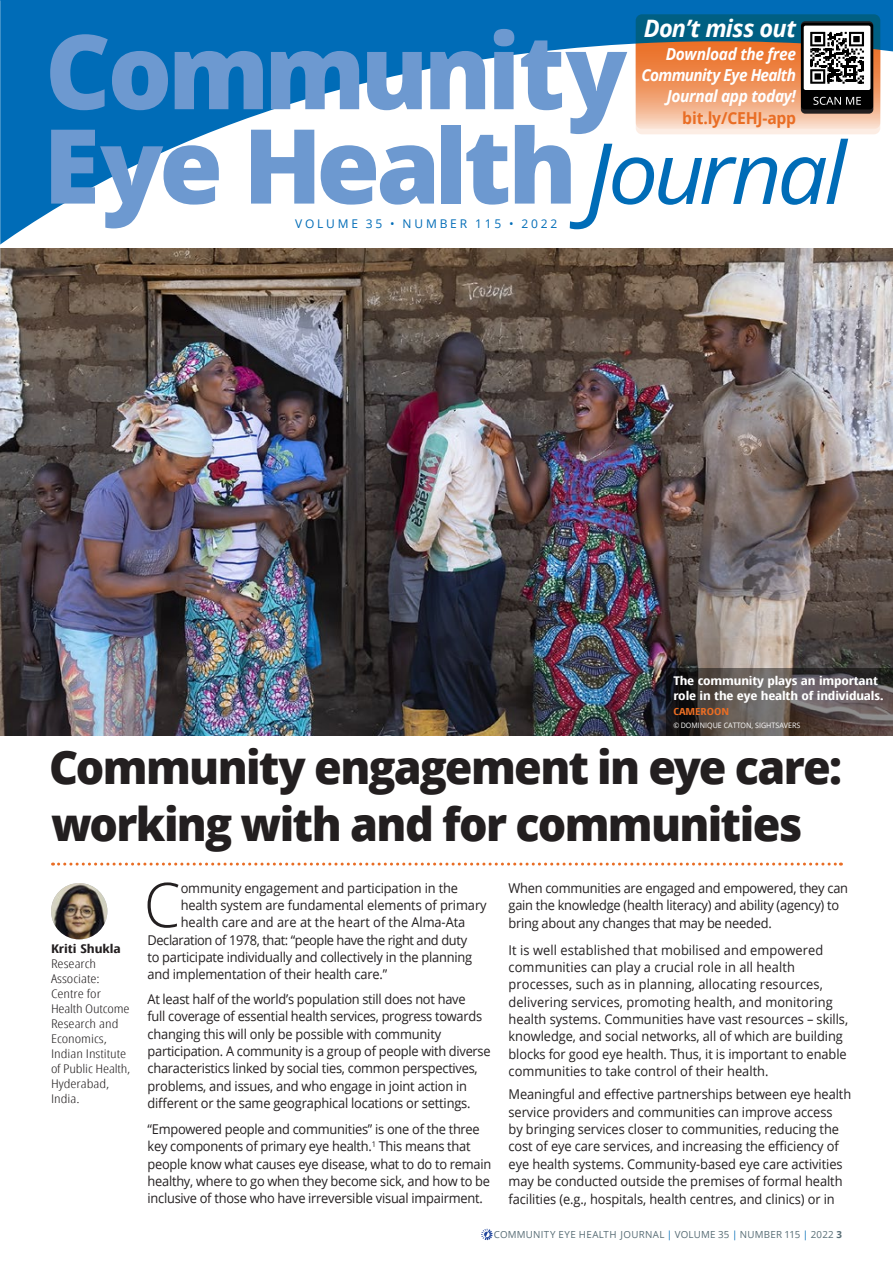
<style>
.page{position:relative;width:893px;height:1263px;background:#fff}
.page>*{position:absolute;margin:0;border:0;box-sizing:border-box;transform-origin:0 0}
.t1{font:800 103.5px "Open Sans";letter-spacing:-.04em;color:#6d99d0}
.t2{font:italic 85.95px "Open Sans";letter-spacing:-.055em;color:#006cb7;scale:1.04 1}
.t3{font:300 61.8px "Open Sans";color:#231f20;scale:.95 1}
.t4{font:800 46.35px/57px "Open Sans";letter-spacing:-.04em;color:#231f20}
.t5{font:italic 700 24px "Open Sans";letter-spacing:-.035em;color:#fff}
.t6{font:italic 700 16.5px/21px "Open Sans";letter-spacing:-.02em;color:#fff;text-align:right;scale:.94 1}
.t7{font:700 16.5px "Open Sans";letter-spacing:-.01em;color:#e96d24;scale:.95 1}
.t8{font:13.5px/17.4px "Open Sans";letter-spacing:-.01em;color:#231f20;scale:.95 1}
.t9{font:13.5px "Open Sans";letter-spacing:-.03em;color:#231f20;scale:.95 1}
.t10{font:300 12px/15px "Open Sans Condensed";color:#231f20;scale:1.3 1}
.t11{font:700 12px/15px "Open Sans Condensed";letter-spacing:-.01em;color:#fff;scale:1.26 1}
.t12{font:12px "Open Sans";letter-spacing:.235em;color:#006cb7}
.t13{font:700 12px "Open Sans Condensed";color:#231f20;scale:1.3 1}
.t14{font:9.75px "Open Sans";letter-spacing:.025em;color:#586d75}
.t15{font:700 9.75px "Open Sans Condensed";color:#e96d24;scale:1.26 1}
.t16{font:7.5px "Open Sans";color:#fff;scale:.95 1}
.s1{font-size:94.95px}
.s2{color:#006cb7}
.s3{font-weight:700}
</style>
<div class="page">
<svg style="left:0;top:0;width:893px;height:249px"></svg>
<svg style="left:636px;top:14px;width:244px;height:120px;background:#b79378"></svg>
<div style="left:801px;top:21px;width:72px;height:93px;background:linear-gradient(to right,#1a1718,#1b1819);border-radius:4px"></div>
<svg style="left:801px;top:23px;width:72px;height:86px"></svg>
<svg style="left:481px;top:1229px;width:11px;height:11px"></svg>
<svg style="left:53px;top:862px;width:788px;height:3px"></svg>
<img style="left:0;top:249px;width:893px;height:487px">
<svg style="left:666px;top:668px;width:227px;height:68px;background:#544c4a"></svg>
<img style="left:51px;top:883px;width:56px;height:56px;border-radius:28px">
<h3 class="t5" style="left:644px;top:11px;width:154px">Don’t miss out</h3>
<p class="t6" style="left:641px;top:43px;width:166px">Download the free<br>Community Eye Health<br>Journal app today!</p>
<p class="t7" style="left:682px;top:106px;width:121px">bit.ly/CEHJ-app</p>
<h1 class="t1" style="left:45px;top:-7px;width:584px">Community</h1>
<h2 class="t2" style="left:585px;top:114px;width:253px"><span class="s1">J</span>ournal</h2>
<h1 class="t1" style="left:43px;top:87px;width:536px">Eye Health</h1>
<p class="t12" style="left:295px;top:215px;width:264px">VOLUME 35 • NUMBER 115 • 2022</p>
<p class="t11" style="left:673px;top:672px;width:169px">The community plays an important role in the eye health of individuals.</p>
<p class="t15" style="left:673px;top:704px;width:46px">CAMEROON</p>
<p class="t16" style="left:673px;top:720px;width:135px">© DOMINIQUE CATTON, SIGHTSAVERS</p>
<h3 class="t4" style="left:49px;top:736px;width:794px">Community engagement in eye care: working with and for communities</h3>
<h3 class="t3" style="left:144px;top:862px;width:40px">C</h3>
<p class="t8" style="left:181px;top:879px;width:294px">ommunity engagement and participation in the</p>
<p class="t8" style="left:509px;top:879px;width:359px">When communities are engaged and empowered, they can gain the knowledge (health literacy) and ability (agency) to bring about any changes that may be needed.</p>
<p class="t8" style="left:509px;top:940px;width:359px">It is well established that mobilised and empowered communities can play a crucial role in all health processes, such as in planning, allocating resources, delivering services, promoting health, and monitoring health systems. Communities have vast resources – skills, knowledge, and social networks, all of which are building blocks for good eye health. Thus, it is important to enable communities to take control of their health.</p>
<p class="t8" style="left:509px;top:1085px;width:362px">Meaningful and effective partnerships between eye health service providers and communities can improve access<br>by bringing services closer to communities, reducing the cost of eye care services, and increasing the efficiency of eye health systems. Community-based eye care activities may be conducted outside the premises of formal health facilities (e.g., hospitals, health centres, and clinics) or in</p>
<p class="t8" style="left:181px;top:896px;width:324px">health system are fundamental elements of primary</p>
<p class="t8" style="left:181px;top:913px;width:301px">health care and are at the heart of the Alma-Ata</p>
<p class="t9" style="left:148px;top:930px;width:338px">Declaration of 1978, that: “people have the right and duty</p>
<p class="t8" style="left:148px;top:948px;width:343px">to participate individually and collectively in the planning</p>
<p class="t8" style="left:148px;top:965px;width:254px">and implementation of their health care.”</p>
<p class="t8" style="left:148px;top:990px;width:363px">At least half of the world’s population still does not have<br>full coverage of essential health services, progress towards changing this will only be possible with community participation. A community is a group of people with diverse characteristics linked by social ties, common perspectives, problems, and issues, and who engage in joint action in different or the same geographical locations or settings.</p>
<p class="t8" style="left:148px;top:1120px;width:363px">“Empowered people and communities” is one of the three key components of primary eye health.<sup>1</sup> This means that people know what causes eye disease, what to do to remain healthy, where to go when they become sick, and how to be inclusive of those who have irreversible visual impairment.</p>
<p class="t13" style="left:51px;top:940px;width:55px">Kriti Shukla</p>
<p class="t10" style="left:51px;top:956px;width:63px">Research<br>Associate:<br>Centre for<br>Health Outcome<br>Research and<br>Economics,<br>Indian Institute of Public Health,<br>Hyderabad,<br>India.</p>
<p class="t14" style="left:494px;top:1228px;width:350px">COMMUNITY EYE HEALTH JOURNAL <span class="s2">|</span> VOLUME 35 <span class="s2">|</span> NUMBER 115 <span class="s2">|</span> 2022 <span class="s3">3</span></p>
</div>
